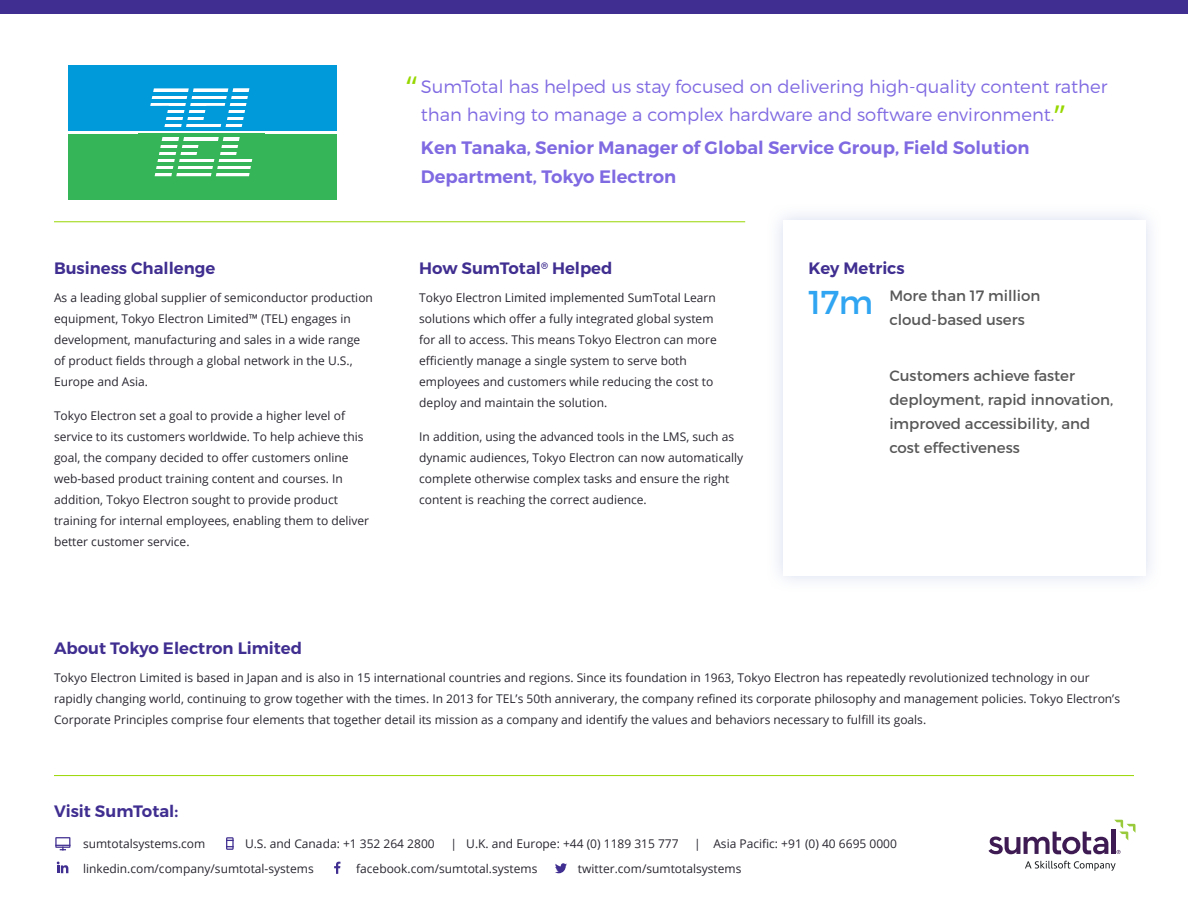
<style>
.page{position:relative;width:1188px;height:918px;background:#fff}
.page>*{position:absolute;margin:0;border:0;box-sizing:border-box;transform-origin:0 0}
.t1{font:300 18px/28.5px "Montserrat";color:#806ae2}
.t2{font:600 18px/28.5px "Montserrat";color:#806ae2}
.t3{font:600 16.5px "Montserrat";color:#402e90}
.t4{font:15px/24px "Montserrat";color:#585858}
.t5{font:12px/21px "Open Sans";color:#292630}
.s1{font-family:"Open Sans";font-weight:400;font-size:30px;color:#97d700}
.s2{font-size:33px;color:#30a5f1}
</style>
<div class="page">
<div style="left:0;top:0;width:1188px;height:14px;background:#402e90"></div>
<div style="left:766px;top:204px;width:396px;height:389px;background:#f9f9fc"></div>
<div style="left:783px;top:220px;width:362px;height:356px;background:#fff"></div>
<hr style="left:54px;top:775px;width:1080px;height:1px;background:#97d700">
<hr style="left:54px;top:221px;width:691px;height:1px;background:#97d700">
<svg style="left:1025px;top:861px;width:91px;height:10px"></svg>
<hr style="left:1111px;top:829px;width:4px;height:25px;background:#3e1b52">
<svg style="left:989px;top:832px;width:119px;height:22px"></svg>
<svg style="left:1114px;top:820px;width:22px;height:20px"></svg>
<svg style="left:1117px;top:850px;width:4px;height:4px"></svg>
<svg style="left:555px;top:863px;width:12px;height:10px"></svg>
<svg style="left:55px;top:837px;width:15px;height:13px"></svg>
<svg style="left:334px;top:862px;width:6px;height:12px"></svg>
<svg style="left:57px;top:862px;width:11px;height:11px"></svg>
<svg style="left:226px;top:837px;width:8px;height:13px"></svg>
<div style="left:68px;top:134px;width:269px;height:65px;background:#35b558"></div>
<div style="left:68px;top:65px;width:269px;height:66px;background:#0099da"></div>
<svg style="left:150px;top:88px;width:102px;height:88px"></svg>
<hr style="left:138px;top:92px;width:126px;height:3px;background:#0099da">
<hr style="left:138px;top:99px;width:126px;height:3px;background:#0099da">
<hr style="left:138px;top:106px;width:126px;height:3px;background:#0099da">
<hr style="left:138px;top:113px;width:126px;height:3px;background:#0099da">
<hr style="left:138px;top:120px;width:126px;height:3px;background:#0099da">
<hr style="left:138px;top:127px;width:126px;height:4px;background:#0099da">
<hr style="left:138px;top:134px;width:126px;height:3px;background:#35b558">
<hr style="left:138px;top:141px;width:126px;height:3px;background:#35b558">
<hr style="left:138px;top:148px;width:126px;height:3px;background:#35b558">
<hr style="left:138px;top:155px;width:126px;height:4px;background:#35b558">
<hr style="left:138px;top:162px;width:126px;height:3px;background:#35b558">
<hr style="left:138px;top:169px;width:126px;height:3px;background:#35b558">
<h2 class="t3" style="left:54px;top:258px;width:163px">Business Challenge</h2>
<p class="t5" style="left:54px;top:287px;width:320px">As a leading global supplier of semiconductor production equipment, Tokyo Electron Limited™ (TEL) engages in development, manufacturing and sales in a wide range of product fields through a global network in the U.S., Europe and Asia.</p>
<p class="t5" style="left:54px;top:405px;width:317px">Tokyo Electron set a goal to provide a higher level of service to its customers worldwide. To help achieve this goal, the company decided to offer customers online web-based product training content and courses. In addition, Tokyo Electron sought to provide product training for internal employees, enabling them to deliver better customer service.</p>
<h1 class="t1" style="left:421px;top:72px;width:688px;text-indent:-14px"><span class="s1">“</span> SumTotal has helped us stay focused on delivering high-quality content rather than having to manage a complex hardware and software environment.<span class="s1">”</span></h1>
<h1 class="t2" style="left:421px;top:134px;width:610px">Ken Tanaka, Senior Manager of Global Service Group, Field Solution<br>Department, Tokyo Electron</h1>
<h2 class="t3" style="left:419px;top:258px;width:195px">How SumTotal<sup>®</sup> Helped</h2>
<p class="t5" style="left:419px;top:287px;width:299px">Tokyo Electron Limited implemented SumTotal Learn solutions which offer a fully integrated global system for all to access. This means Tokyo Electron can more efficiently manage a single system to serve both employees and customers while reducing the cost to deploy and maintain the solution.</p>
<p class="t5" style="left:419px;top:426px;width:325px">In addition, using the advanced tools in the LMS, such as dynamic audiences, Tokyo Electron can now automatically complete otherwise complex tasks and ensure the right content is reaching the correct audience.</p>
<h2 class="t3" style="left:808px;top:258px;width:98px">Key Metrics</h2>
<p class="t4" style="left:889px;top:284px;width:153px;text-indent:-81px"><span class="s2">17m</span> More than 17 million cloud-based users</p>
<p class="t4" style="left:889px;top:363px;width:225px">Customers achieve faster deployment, rapid innovation, improved accessibility, and cost effectiveness</p>
<h2 class="t3" style="left:54px;top:638px;width:250px">About Tokyo Electron Limited</h2>
<p class="t5" style="left:54px;top:667px;width:1068px">Tokyo Electron Limited is based in Japan and is also in 15 international countries and regions. Since its foundation in 1963, Tokyo Electron has repeatedly revolutionized technology in our rapidly changing world, continuing to grow together with the times. In 2013 for TEL’s 50th anniverary, the company refined its corporate philosophy and management policies. Tokyo Electron’s<br>Corporate Principles comprise four elements that together detail its mission as a company and identify the values and behaviors necessary to fulfill its goals.</p>
<h2 class="t3" style="left:54px;top:801px;width:126px">Visit SumTotal:</h2>
<p class="t5" style="left:83px;top:833px;width:124px">sumtotalsystems.com</p>
<p class="t5" style="left:245px;top:833px;width:191px">U.S. and Canada: +1 352 264 2800</p>
<p class="t5" style="left:450px;top:833px;width:230px">| U.K. and Europe: +44 (0) 1189 315 777</p>
<p class="t5" style="left:694px;top:833px;width:204px">| Asia Pacific: +91 (0) 40 6695 0000</p>
<p class="t5" style="left:83px;top:858px;width:232px">linkedin.com/company/sumtotal-systems</p>
<p class="t5" style="left:356px;top:858px;width:183px">facebook.com/sumtotal.systems</p>
<p class="t5" style="left:578px;top:858px;width:165px">twitter.com/sumtotalsystems</p>
</div>
